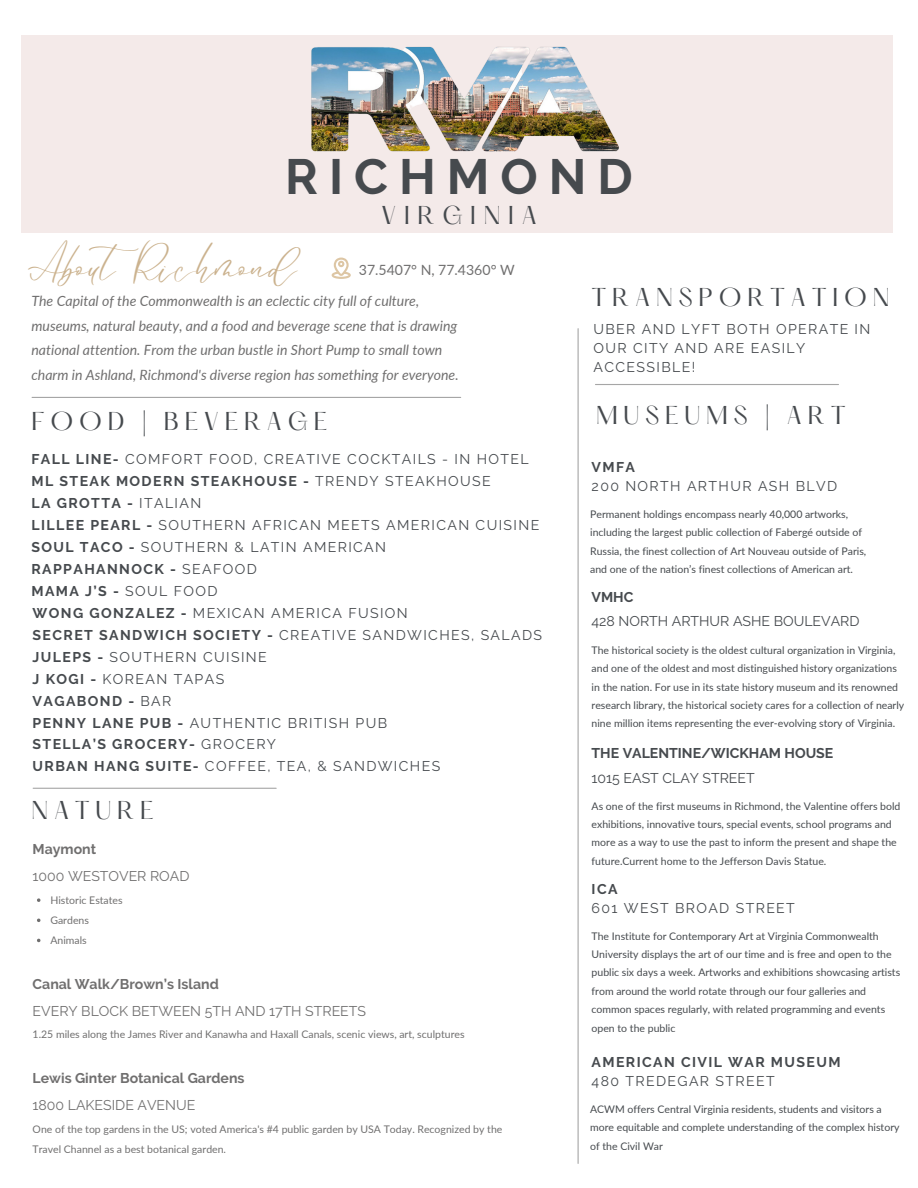
<style>
.page{position:relative;width:918px;height:1188px;background:#fff}
.page>*{position:absolute;margin:0;border:0;box-sizing:border-box;transform-origin:0 0}
.t1{font:700 49.35px "Raleway";letter-spacing:.22em;color:#464a4e}
.t2{font:29.7px "Le Jour Script";color:#cbb28e}
.t3{font:22.5px "Hatton";letter-spacing:.255em;color:#464a4e}
.t4{font:22.5px "Hatton";letter-spacing:.345em;color:#464a4e}
.t5{font:14.1px/19.2px "Raleway";letter-spacing:.1em;color:#464a4e}
.t6{font:italic 14.1px/24.8px "Lato";color:#706f6f}
.t7{font:700 14.1px "Raleway";letter-spacing:.1em;color:#464a4e}
.t8{font:14.1px "Raleway";color:#706f6f}
.t9{font:700 14.1px "Raleway";color:#706f6f}
.t10{font:14.1px "Raleway";color:#464a4e}
.t11{font:700 14.1px "Raleway";color:#464a4e}
.t12{font:14.1px "Lato";color:#706f6f}
.t13{font:10.5px/18.3px "Lato";color:#464a4e}
.t14{font:10.5px "Lato";color:#706f6f}
.s1{font-weight:700}
.s2{font-weight:400}
</style>
<div class="page">
<div style="left:21px;top:35px;width:872px;height:198px;background:#f4eae9"></div>
<hr style="left:595px;top:384px;width:243px;height:1px;background:#a6a6a6">
<hr style="left:32px;top:397px;width:429px;height:1px;background:#a6a6a6">
<hr style="left:578px;top:329px;width:1px;height:834px;background:#a6a6a6">
<svg style="left:332px;top:258px;width:19px;height:21px"></svg>
<img style="left:311px;top:46px;width:308px;height:106px">
<svg style="left:37px;top:898px;width:3px;height:4px"></svg>
<hr style="left:33px;top:788px;width:243px;height:1px;background:#a6a6a6">
<p class="t1" style="left:285px;top:147px;width:349px">RICHMOND</p>
<p class="t2" style="left:27px;top:248px;width:271px">AboutRichmond</p>
<p class="t4" style="left:381px;top:205px;width:157px">VIRGINIA</p>
<p class="t12" style="left:359px;top:261px;width:157px">37.5407° N, 77.4360° W</p>
<p class="t6" style="left:32px;top:288px;width:429px">The Capital of the Commonwealth is an eclectic city full of culture, museums, natural beauty, and a food and beverage scene that is drawing national attention. From the urban bustle in Short Pump to small town charm in Ashland, Richmond's diverse region has something for everyone.</p>
<p class="t3" style="left:32px;top:411px;width:297px">FOOD | BEVERAGE</p>
<p class="t5" style="left:32px;top:450px;width:499px"><span class="s1">FALL LINE-</span> COMFORT FOOD, CREATIVE COCKTAILS - IN HOTEL</p>
<p class="t7" style="left:32px;top:473px;width:461px">ML STEAK MODERN STEAKHOUSE - <span class="s2">TRENDY STEAKHOUSE</span></p>
<p class="t5" style="left:32px;top:516px;width:509px"><span class="s1">LILLEE PEARL -</span> SOUTHERN AFRICAN MEETS AMERICAN CUISINE</p>
<p class="t5" style="left:32px;top:538px;width:356px"><span class="s1">SOUL TACO -</span> SOUTHERN &amp; LATIN AMERICAN</p>
<p class="t7" style="left:32px;top:495px;width:171px">LA GROTTA - <span class="s2">ITALIAN</span></p>
<p class="t7" style="left:32px;top:561px;width:227px">RAPPAHANNOCK - <span class="s2">SEAFOOD</span></p>
<p class="t7" style="left:32px;top:583px;width:187px">MAMA J’S - <span class="s2">SOUL FOOD</span></p>
<p class="t5" style="left:33px;top:603px;width:377px"><span class="s1">WONG GONZALEZ -</span> MEXICAN AMERICA FUSION</p>
<p class="t5" style="left:33px;top:625px;width:511px"><span class="s1">SECRET SANDWICH SOCIETY -</span> CREATIVE SANDWICHES, SALADS</p>
<p class="t5" style="left:33px;top:647px;width:236px"><span class="s1">JULEPS -</span> SOUTHERN CUISINE</p>
<p class="t5" style="left:33px;top:669px;width:193px"><span class="s1">J KOGI -</span> KOREAN TAPAS</p>
<p class="t7" style="left:33px;top:692px;width:140px">VAGABOND - <span class="s2">BAR</span></p>
<p class="t5" style="left:33px;top:713px;width:356px"><span class="s1">PENNY LANE PUB -</span> AUTHENTIC BRITISH PUB</p>
<p class="t5" style="left:33px;top:757px;width:409px"><span class="s1">URBAN HANG SUITE-</span> COFFEE, TEA, &amp; SANDWICHES</p>
<p class="t7" style="left:33px;top:736px;width:245px">STELLA’S GROCERY- <span class="s2">GROCERY</span></p>
<p class="t3" style="left:32px;top:800px;width:124px">NATURE</p>
<p class="t9" style="left:33px;top:841px;width:65px">Maymont</p>
<p class="t8" style="left:33px;top:868px;width:158px">1000 WESTOVER ROAD</p>
<p class="t14" style="left:50px;top:893px;width:74px">Historic Estates</p>
<p class="t14" style="left:50px;top:913px;width:40px">Gardens</p>
<p class="t14" style="left:50px;top:934px;width:38px">Animals</p>
<p class="t9" style="left:33px;top:975px;width:188px">Canal Walk/Brown’s Island</p>
<p class="t8" style="left:33px;top:1002px;width:335px">EVERY BLOCK BETWEEN 5TH AND 17TH STREETS</p>
<p class="t14" style="left:33px;top:1028px;width:434px">1.25 miles along the James River and Kanawha and Haxall Canals, scenic views, art, sculptures</p>
<p class="t9" style="left:33px;top:1070px;width:213px">Lewis Ginter Botanical Gardens</p>
<p class="t8" style="left:33px;top:1097px;width:164px">1800 LAKESIDE AVENUE</p>
<p class="t14" style="left:33px;top:1123px;width:471px">One of the top gardens in the US; voted America's #4 public garden by USA Today. Recognized by the</p>
<p class="t14" style="left:33px;top:1143px;width:195px">Travel Channel as a best botanical garden.</p>
<p class="t3" style="left:592px;top:286px;width:299px">TRANSPORTATION</p>
<p class="t5" style="left:594px;top:319px;width:278px">UBER AND LYFT BOTH OPERATE IN<br>OUR CITY AND ARE EASILY<br>ACCESSIBLE!</p>
<p class="t3" style="left:596px;top:404px;width:251px">MUSEUMS | ART</p>
<p class="t7" style="left:592px;top:459px;width:45px">VMFA</p>
<p class="t5" style="left:592px;top:477px;width:247px">200 NORTH ARTHUR ASH BLVD</p>
<p class="t13" style="left:590px;top:505px;width:278px">Permanent holdings encompass nearly 40,000 artworks, including the largest public collection of Fabergé outside of Russia, the finest collection of Art Nouveau outside of Paris, and one of the nation’s finest collections of American art.</p>
<p class="t7" style="left:592px;top:588px;width:43px">VMHC</p>
<p class="t10" style="left:592px;top:613px;width:269px">428 NORTH ARTHUR ASHE BOULEVARD</p>
<p class="t13" style="left:592px;top:641px;width:314px">The historical society is the oldest cultural organization in Virginia, and one of the oldest and most distinguished history organizations in the nation. For use in its state history museum and its renowned research library, the historical society cares for a collection of nearly nine million items representing the ever-evolving story of Virginia.</p>
<p class="t11" style="left:592px;top:745px;width:243px">THE VALENTINE/WICKHAM HOUSE</p>
<p class="t10" style="left:592px;top:770px;width:165px">1015 EAST CLAY STREET</p>
<p class="t13" style="left:592px;top:796px;width:310px">As one of the first museums in Richmond, the Valentine offers bold exhibitions, innovative tours, special events, school programs and more as a way to use the past to inform the present and shape the future.Current home to the Jefferson Davis Statue.</p>
<p class="t7" style="left:592px;top:881px;width:27px">ICA</p>
<p class="t5" style="left:592px;top:898px;width:205px">601 WEST BROAD STREET</p>
<p class="t13" style="left:592px;top:926px;width:310px">The Institute for Contemporary Art at Virginia Commonwealth University displays the art of our time and is free and open to the public six days a week. Artworks and exhibitions showcasing artists from around the world rotate through our four galleries and common spaces regularly, with related programming and events open to the public</p>
<p class="t7" style="left:592px;top:1054px;width:250px">AMERICAN CIVIL WAR MUSEUM</p>
<p class="t5" style="left:592px;top:1072px;width:185px">480 TREDEGAR STREET</p>
<p class="t13" style="left:590px;top:1100px;width:311px">ACWM offers Central Virginia residents, students and visitors a more equitable and complete understanding of the complex history of the Civil War</p>
</div>
